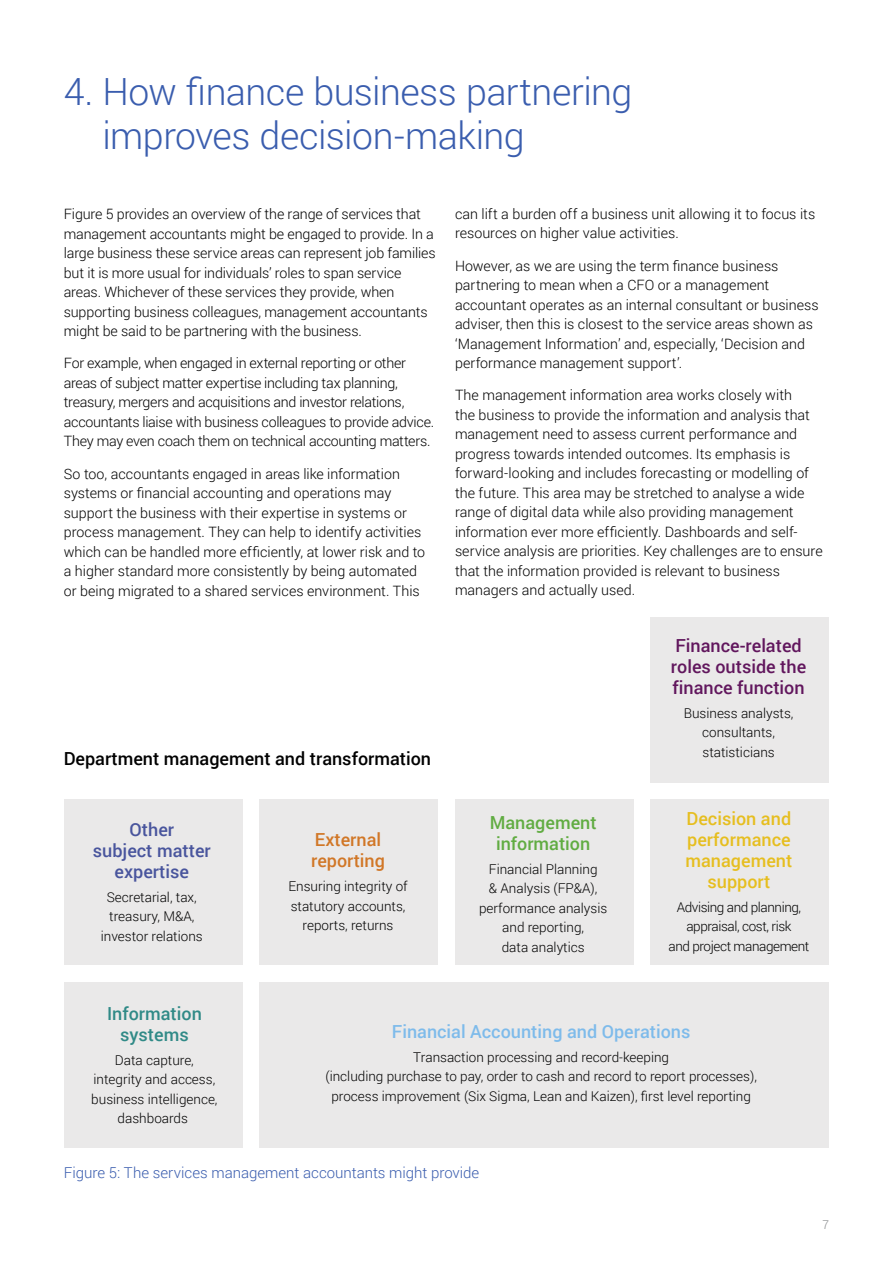
<style>
.page{position:relative;width:893px;height:1263px;background:#fff}
.page>*{position:absolute;margin:0;border:0;box-sizing:border-box;transform-origin:0 0}
.t1{font:300 37.5px/43.5px "Roboto";letter-spacing:-.015em;color:#3a5dae}
.t2{font:500 18px/21px "Roboto";color:#61165d}
.t3{font:500 18px/21px "Roboto";color:#e6be1f;text-align:center}
.t4{font:500 18px "Roboto";color:#000}
.t5{font:500 18px "Roboto";color:#7ebbeb}
.t6{font:500 18px/21px "Roboto";color:#49559d;text-align:center}
.t7{font:500 18px/21px "Roboto";color:#61ac42;text-align:center}
.t8{font:500 18px/21px "Roboto";color:#308a87;text-align:center}
.t9{font:500 18px/21px "Roboto";color:#d17727}
.t10{font:300 15px "Roboto";color:#3a5dae}
.t11{font:300 14.25px/19.5px "Roboto";color:#000}
.t12{font:300 14.25px/19.5px "Roboto";letter-spacing:-.02em;color:#000}
.t13{font:300 13.5px/19.5px "Roboto";color:#000;text-align:center}
.t14{font:300 13.5px/19.5px "Roboto";letter-spacing:-.03em;color:#000;text-align:center}
.t15{font:300 12px "Roboto";color:#888b8d}
</style>
<div class="page">
<div style="left:64px;top:799px;width:178px;height:166px;background:#eae9e9"></div>
<div style="left:64px;top:982px;width:178px;height:166px;background:#eae9e9"></div>
<div style="left:259px;top:799px;width:179px;height:166px;background:#eae9e9"></div>
<div style="left:259px;top:982px;width:570px;height:166px;background:#eae9e9"></div>
<div style="left:455px;top:799px;width:179px;height:166px;background:#eae9e9"></div>
<div style="left:651px;top:799px;width:178px;height:166px;background:#eae9e9"></div>
<div style="left:651px;top:617px;width:178px;height:165px;background:#eae9e9"></div>
<h1 class="t1" style="left:102px;top:69px;width:532px;text-indent:-39px">4. How finance business partnering improves decision-making</h1>
<p class="t11" style="left:64px;top:204px;width:373px">Figure 5 provides an overview of the range of services that management accountants might be engaged to provide. In a large business these service areas can represent job families but it is more usual for individuals’ roles to span service areas. Whichever of these services they provide, when supporting business colleagues, management accountants might be said to be partnering with the business.</p>
<p class="t12" style="left:64px;top:353px;width:372px">For example, when engaged in external reporting or other areas of subject matter expertise including tax planning, treasury, mergers and acquisitions and investor relations, accountants liaise with business colleagues to provide advice.<br>They may even coach them on technical accounting matters.</p>
<p class="t11" style="left:64px;top:463px;width:363px">So too, accountants engaged in areas like information systems or financial accounting and operations may support the business with their expertise in systems or process management. They can help to identify activities which can be handled more efficiently, at lower risk and to a higher standard more consistently by being automated or being migrated to a shared services environment. This</p>
<p class="t4" style="left:64px;top:745px;width:369px">Department management and transformation</p>
<p class="t6" style="left:93px;top:818px;width:119px">Other<br>subject matter expertise</p>
<p class="t13" style="left:101px;top:887px;width:103px">Secretarial, tax, treasury, M&amp;A, investor relations</p>
<p class="t9" style="left:311px;top:829px;width:75px">External reporting</p>
<p class="t13" style="left:288px;top:876px;width:121px">Ensuring integrity of statutory accounts, reports, returns</p>
<p class="t11" style="left:455px;top:204px;width:362px">can lift a burden off a business unit allowing it to focus its resources on higher value activities.</p>
<p class="t11" style="left:455px;top:255px;width:365px">However, as we are using the term finance business partnering to mean when a CFO or a management accountant operates as an internal consultant or business adviser, then this is closest to the service areas shown as ‘Management Information’ and, especially, ‘Decision and performance management support’.</p>
<p class="t11" style="left:455px;top:385px;width:369px">The management information area works closely with<br>the business to provide the information and analysis that management need to assess current performance and progress towards intended outcomes. Its emphasis is forward-looking and includes forecasting or modelling of the future. This area may be stretched to analyse a wide range of digital data while also providing management information ever more efficiently. Dashboards and self&shy;service analysis are priorities. Key challenges are to ensure that the information provided is relevant to business managers and actually used.</p>
<p class="t7" style="left:490px;top:811px;width:108px">Management information</p>
<p class="t13" style="left:479px;top:859px;width:130px">Financial Planning<br>&amp; Analysis (FP&amp;A), performance analysis and reporting,<br>data analytics</p>
<p class="t2" style="left:671px;top:634px;width:137px">Finance-related roles outside the finance function</p>
<p class="t13" style="left:684px;top:703px;width:111px">Business analysts, consultants, statisticians</p>
<p class="t3" style="left:685px;top:807px;width:108px">Decision and performance management support</p>
<p class="t14" style="left:668px;top:897px;width:142px">Advising and planning, appraisal, cost, risk<br>and project management</p>
<p class="t8" style="left:107px;top:1002px;width:96px">Information systems</p>
<p class="t13" style="left:91px;top:1050px;width:128px">Data capture, integrity and access, business intelligence, dashboards</p>
<p class="t5" style="left:392px;top:1019px;width:300px">Financial Accounting and Operations</p>
<p class="t13" style="left:325px;top:1047px;width:433px">Transaction processing and record-keeping<br>(including purchase to pay, order to cash and record to report processes), process improvement (Six Sigma, Lean and Kaizen), first level reporting</p>
<p class="t10" style="left:64px;top:1162px;width:417px">Figure 5: The services management accountants might provide</p>
<p class="t15" style="left:822px;top:1216px;width:8px">7</p>
</div>
